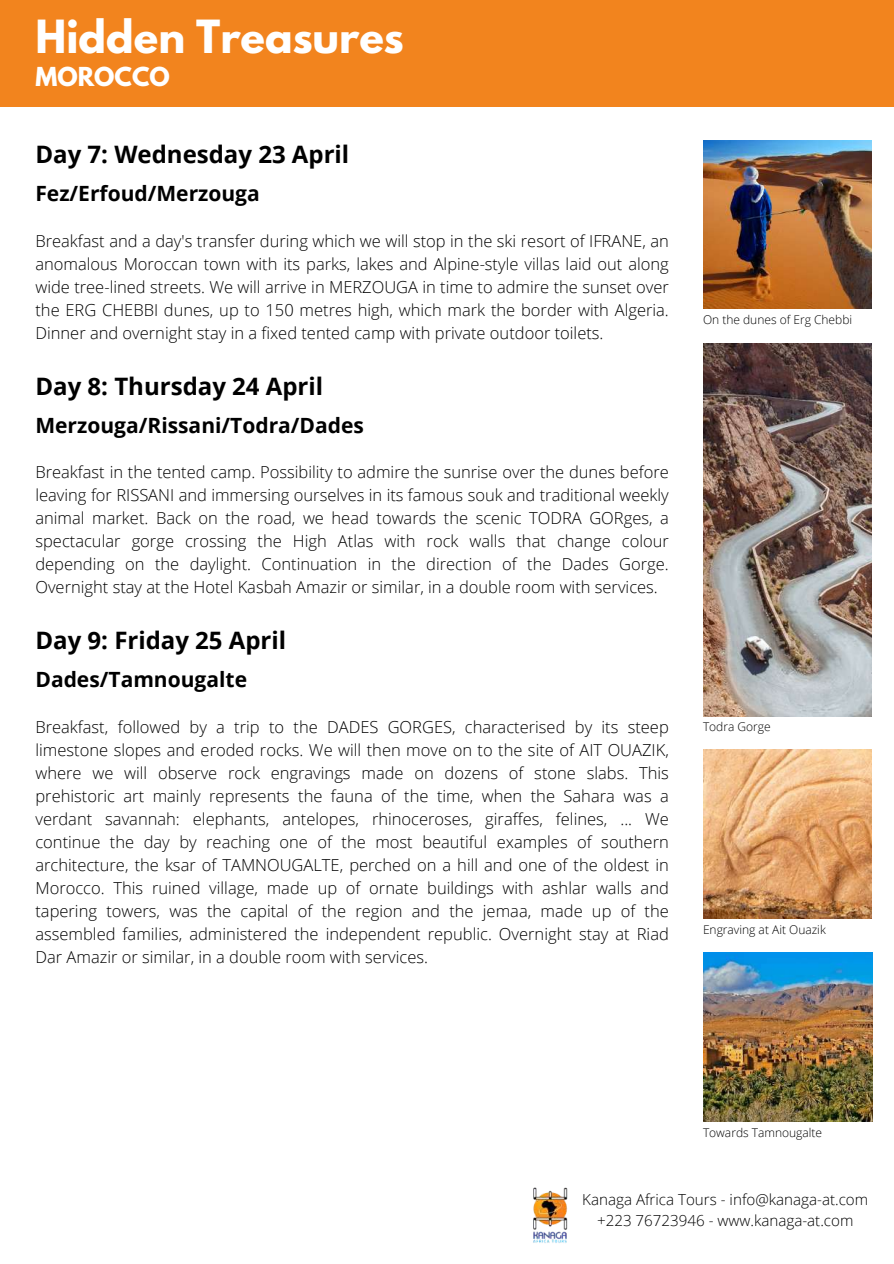
<style>
.page{position:relative;width:894px;height:1264px;background:#fff}
.page>*{position:absolute;margin:0;border:0;box-sizing:border-box;transform-origin:0 0}
.t1{font:700 40.5px "League Spartan";color:#fff}
.t2{font:700 24px "Open Sans";color:#000}
.t3{font:700 23.1px "League Spartan";color:#fff}
.t4{font:700 21px "Open Sans";color:#000}
.t5{font:300 16.5px/23px "Open Sans";color:#000;text-align:justify}
.t6{font:300 15.15px/21px "Open Sans";color:#000;text-align:center}
.t7{font:300 12px "Open Sans";color:#000}
</style>
<div class="page">
<img style="left:533px;top:1187px;width:35px;height:56px">
<div style="left:0;top:0;width:893px;height:106px;background:#f2841e"></div>
<img style="left:703px;top:140px;width:168px;height:169px">
<img style="left:703px;top:343px;width:168px;height:373px">
<img style="left:703px;top:749px;width:168px;height:169px">
<img style="left:703px;top:952px;width:169px;height:169px">
<h1 class="t1" style="left:35px;top:17px;width:370px">Hidden Treasures</h1>
<h3 class="t3" style="left:35px;top:66px;width:136px">MOROCCO</h3>
<h2 class="t2" style="left:35px;top:138px;width:315px">Day 7: Wednesday 23 April</h2>
<p class="t4" style="left:35px;top:179px;width:226px">Fez/Erfoud/Merzouga</p>
<p class="t5" style="left:35px;top:229px;width:634px">Breakfast and a day's transfer during which we will stop in the ski resort of IFRANE, an anomalous Moroccan town with its parks, lakes and Alpine-style villas laid out along wide tree-lined streets. We will arrive in MERZOUGA in time to admire the sunset over the ERG CHEBBI dunes, up to 150 metres high, which mark the border with Algeria.<br>Dinner and overnight stay in a fixed tented camp with private outdoor toilets.</p>
<h2 class="t2" style="left:35px;top:369px;width:289px">Day 8: Thursday 24 April</h2>
<p class="t4" style="left:35px;top:410px;width:330px">Merzouga/Rissani/Todra/Dades</p>
<p class="t5" style="left:35px;top:460px;width:634px">Breakfast in the tented camp. Possibility to admire the sunrise over the dunes before leaving for RISSANI and immersing ourselves in its famous souk and traditional weekly animal market. Back on the road, we head towards the scenic TODRA GORges, a spectacular gorge crossing the High Atlas with rock walls that change colour depending on the daylight. Continuation in the direction of the Dades Gorge.<br>Overnight stay at the Hotel Kasbah Amazir or similar, in a double room with services.</p>
<h2 class="t2" style="left:35px;top:624px;width:252px">Day 9: Friday 25 April</h2>
<p class="t4" style="left:35px;top:665px;width:213px">Dades/Tamnougalte</p>
<p class="t5" style="left:35px;top:715px;width:634px">Breakfast, followed by a trip to the DADES GORGES, characterised by its steep limestone slopes and eroded rocks. We will then move on to the site of AIT OUAZIK, where we will observe rock engravings made on dozens of stone slabs. This prehistoric art mainly represents the fauna of the time, when the Sahara was a verdant savannah: elephants, antelopes, rhinoceroses, giraffes, felines, ... We continue the day by reaching one of the most beautiful examples of southern architecture, the ksar of TAMNOUGALTE, perched on a hill and one of the oldest in Morocco. This ruined village, made up of ornate buildings with ashlar walls and tapering towers, was the capital of the region and the jemaa, made up of the assembled families, administered the independent republic. Overnight stay at Riad Dar Amazir or similar, in a double room with services.</p>
<p class="t7" style="left:702px;top:311px;width:151px">On the dunes of Erg Chebbi</p>
<p class="t7" style="left:702px;top:718px;width:69px">Todra Gorge</p>
<p class="t7" style="left:702px;top:921px;width:124px">Engraving at Ait Ouazik</p>
<p class="t7" style="left:702px;top:1124px;width:121px">Towards Tamnougalte</p>
<p class="t6" style="left:582px;top:1188px;width:287px">Kanaga Africa Tours - info@kanaga-at.com +223 76723946 - www.kanaga-at.com</p>
</div>
